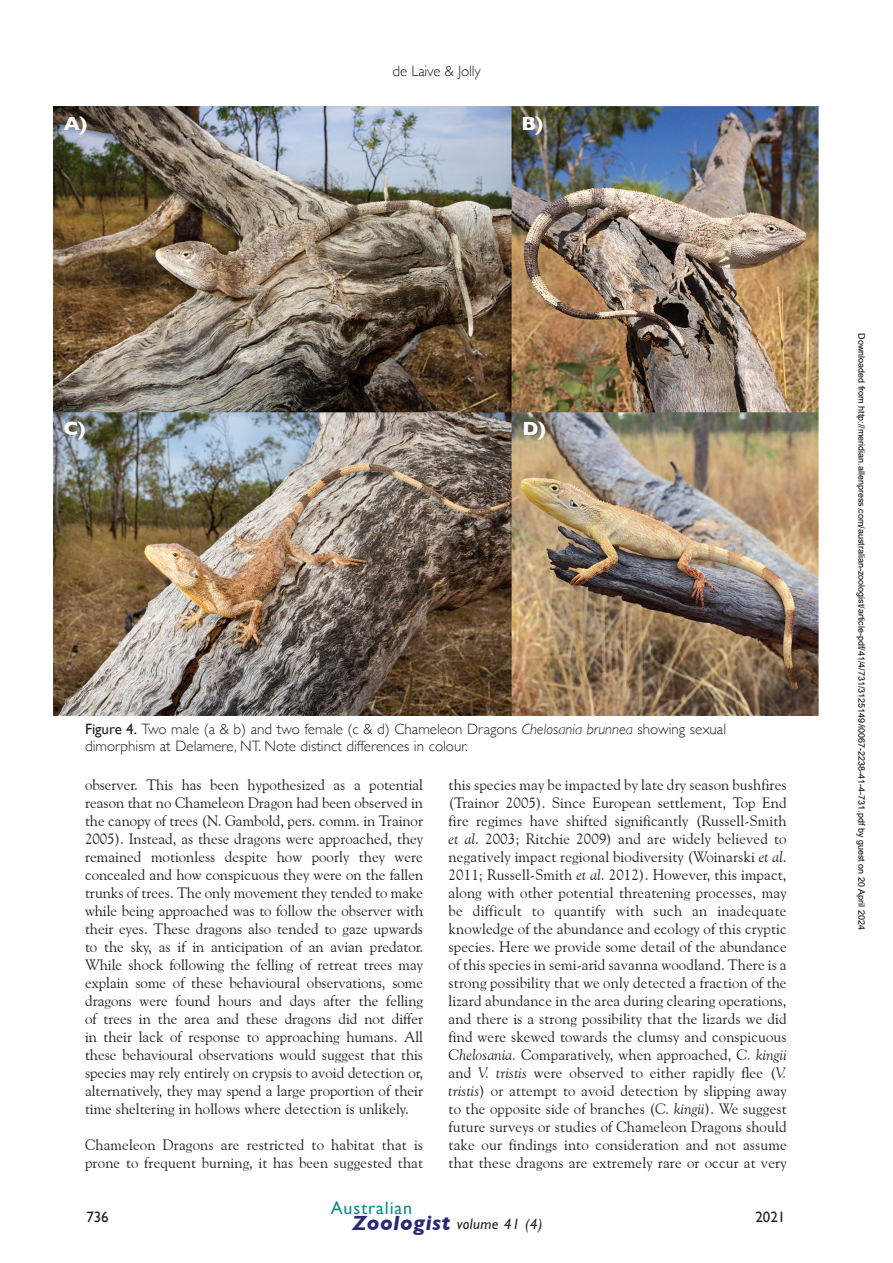
<style>
.page{position:relative;width:893px;height:1263px;background:#fff}
.page>*{position:absolute;margin:0;border:0;box-sizing:border-box;transform-origin:0 0}
.t1{font:italic 700 21px "Gill Sans";letter-spacing:.025em;color:#292a73}
._06_Heading_level_1{font:700 19.5px "Gill Sans";color:#fff}
.t2{font:18px "Gill Sans";letter-spacing:.05em;color:#168890}
._08_Body_text{font:15px/18px "Goudy Old Style BT";letter-spacing:.01em;color:#231f20;text-align:justify}
._10_Table___Fig_capt{font:300 15px/16.5px "Gill Sans";color:#231f20}
.t3{font:italic 15px "Gill Sans";letter-spacing:.025em;color:#231f20}
.t4{font:15px "Gill Sans";letter-spacing:-.01em;color:#231f20}
.t5{font:9px "Arial";color:#000}
.s1{font-weight:400}
.s2{font-style:italic}
</style>
<div class="page">
<img style="left:53px;top:106px;width:766px;height:609px">
<p class="_06_Heading_level_1" style="left:64px;top:108px;width:25px">A)</p>
<p class="_10_Table___Fig_capt" style="left:392px;top:62px;width:90px">de Laive &amp; Jolly</p>
<p class="_06_Heading_level_1" style="left:521px;top:108px;width:23px">B)</p>
<p class="_06_Heading_level_1" style="left:64px;top:413px;width:23px">C)</p>
<p class="_06_Heading_level_1" style="left:523px;top:413px;width:25px">D)</p>
<p class="_10_Table___Fig_capt" style="left:85px;top:720px;width:643px"><span class="s1">Figure 4.</span> Two male (a &amp; b) and two female (c &amp; d) Chameleon Dragons <span class="s2">Chelosania brunnea</span> showing sexual dimorphism at Delamere, NT. Note distinct differences in colour.</p>
<p class="_08_Body_text" style="left:85px;top:776px;width:340px">observer. This has been hypothesized as a potential reason that no Chameleon Dragon had been observed in the canopy of trees (N. Gambold, pers. comm. in Trainor 2005). Instead, as these dragons were approached, they remained motionless despite how poorly they were concealed and how conspicuous they were on the fallen trunks of trees. The only movement they tended to make while being approached was to follow the observer with their eyes. These dragons also tended to gaze upwards to the sky, as if in anticipation of an avian predator.<br>While shock following the felling of retreat trees may explain some of these behavioural observations, some dragons were found hours and days after the felling of trees in the area and these dragons did not differ in their lack of response to approaching humans. All these behavioural observations would suggest that this species may rely entirely on crypsis to avoid detection or, alternatively, they may spend a large proportion of their time sheltering in hollows where detection is unlikely.</p>
<p class="_08_Body_text" style="left:85px;top:1136px;width:340px">Chameleon Dragons are restricted to habitat that is prone to frequent burning, it has been suggested that</p>
<p class="_08_Body_text" style="left:449px;top:776px;width:340px">this species may be impacted by late dry season bushfires (Trainor 2005). Since European settlement, Top End fire regimes have shifted significantly (Russell-Smith <span class="s2">et al</span>. 2003; Ritchie 2009) and are widely believed to negatively impact regional biodiversity (Woinarski <span class="s2">et al</span>.<br>2011; Russell-Smith <span class="s2">et al</span>. 2012). However, this impact, along with other potential threatening processes, may be difficult to quantify with such an inadequate knowledge of the abundance and ecology of this cryptic species. Here we provide some detail of the abundance of this species in semi-arid savanna woodland. There is a strong possibility that we only detected a fraction of the lizard abundance in the area during clearing operations, and there is a strong possibility that the lizards we did find were skewed towards the clumsy and conspicuous <span class="s2">Chelosania.</span> Comparatively, when approached, <span class="s2">C. kingii </span>and <span class="s2">V. tristis</span> were observed to either rapidly flee (<span class="s2">V. tristis</span>) or attempt to avoid detection by slipping away to the opposite side of branches (<span class="s2">C. kingii</span>). We suggest future surveys or studies of Chameleon Dragons should take our findings into consideration and not assume that these dragons are extremely rare or occur at very</p>
<p class="t2" style="left:331px;top:1197px;width:83px">Australian</p>
<p class="t4" style="left:87px;top:1208px;width:24px">736</p>
<p class="t4" style="left:756px;top:1208px;width:31px">2021</p>
<h1 class="t1" style="left:352px;top:1210px;width:99px">Zoologist</h1>
<p class="t3" style="left:457px;top:1215px;width:87px">volume 41 (4)</p>
<p class="t5" style="left:865px;top:333px;width:598px;rotate:90deg">Downloaded from http://meridian.allenpress.com/australian-zoologist/article-pdf/41/4/731/3125149/i0067-2238-41-4-731.pdf by guest on 20 April 2024</p>
</div>
